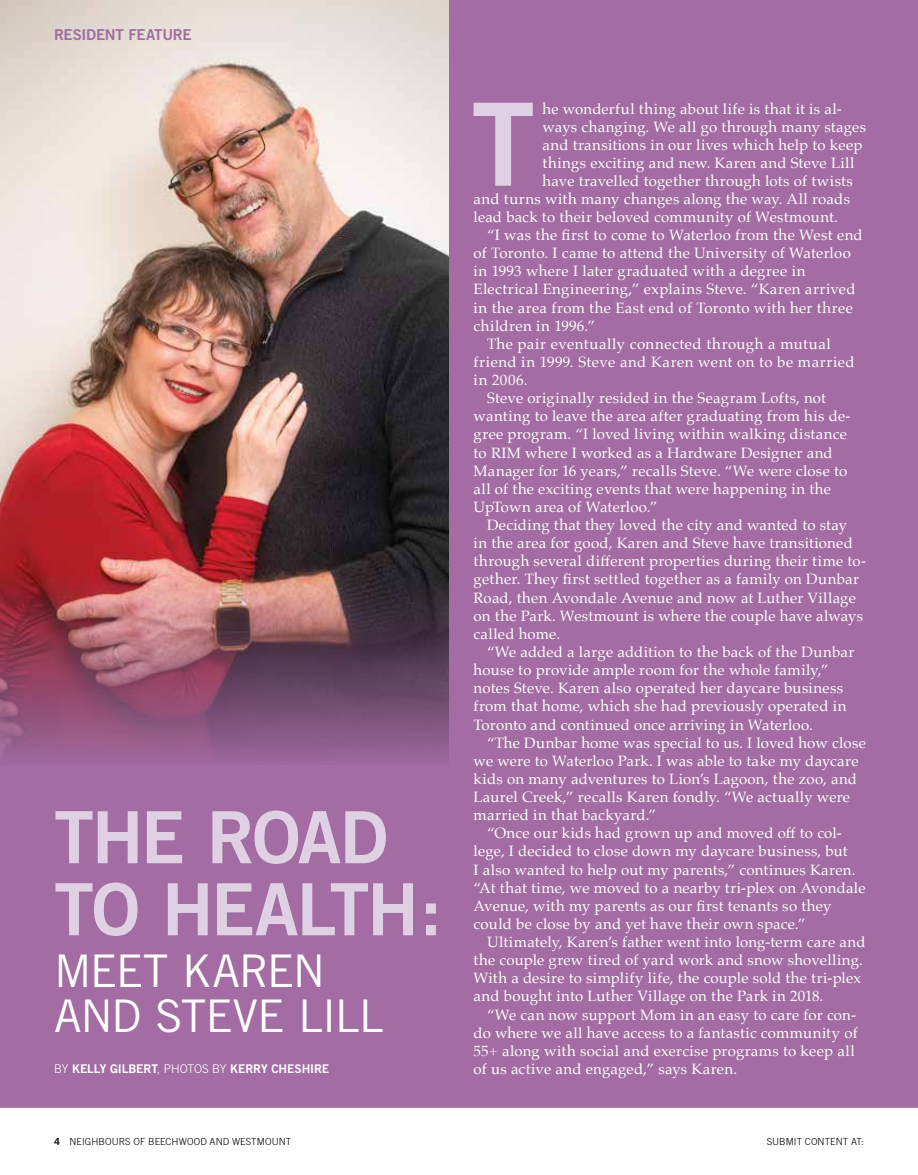
<style>
.page{position:relative;width:918px;height:1175px;background:#fff}
.page>*{position:absolute;margin:0;border:0;box-sizing:border-box;transform-origin:0 0}
.t1{font:114.75px "Trade Gothic Bold Two";color:#dfd0e3}
.t2{font:72px/72px "Trade Gothic Bold Two";letter-spacing:-.035em;color:#dfd0e3}
.t3{font:45px/45px "Trade Gothic";letter-spacing:-.025em;color:#fff}
.t4{font:15px "Palatino";letter-spacing:.015em;color:#fff}
.t5{font:15px "Palatino";letter-spacing:.035em;color:#fff}
.t6{font:15px "Trade Gothic Bold Two";letter-spacing:-.015em;color:#a36ca3}
.t7{font:12px "Trade Gothic Bold Two";letter-spacing:-.01em;color:#fff}
.t8{font:300 9.75px "Trade Gothic LT Std";letter-spacing:.01em;color:#000}
.s1{font-family:"Trade Gothic LT Std";font-weight:300}
.s2{font-family:"Trade Gothic";font-weight:300}
.s3{font-family:"Trade Gothic Bold Two";font-weight:400}
</style>
<div class="page">
<div style="left:0;top:0;width:918px;height:1107px;background:#a36ca3"></div>
<img style="left:0;top:0;width:449px;height:759px">
<p class="t6" style="left:54px;top:25px;width:139px">RESIDENT FEATURE</p>
<h2 class="t2" style="left:54px;top:800px;width:390px">THE ROAD<br>TO HEALTH:</h2>
<h3 class="t3" style="left:54px;top:948px;width:331px">MEET KAREN<br>AND STEVE LILL</h3>
<p class="t7" style="left:54px;top:1061px;width:277px"><span class="s1">BY</span> KELLY GILBERT<span class="s2">, PHOTOS BY</span> KERRY CHESHIRE</p>
<h1 class="t1" style="left:471px;top:73px;width:65px">T</h1>
<p class="t4" style="left:543px;top:96px;width:301px">he wonderful thing about life is that it is al-</p>
<p class="t4" style="left:543px;top:114px;width:325px">ways changing. We all go through many stages</p>
<p class="t4" style="left:543px;top:132px;width:321px">and transitions in our lives which help to keep</p>
<p class="t4" style="left:543px;top:150px;width:313px">things exciting and new. Karen and Steve Lill</p>
<p class="t4" style="left:543px;top:168px;width:312px">have travelled together through lots of twists</p>
<p class="t4" style="left:474px;top:186px;width:378px">and turns with many changes along the way. All roads</p>
<p class="t4" style="left:474px;top:204px;width:366px">lead back to their beloved community of Westmount.</p>
<p class="t4" style="left:487px;top:222px;width:377px">“I was the first to come to Waterloo from the West end</p>
<p class="t4" style="left:474px;top:240px;width:379px">of Toronto. I came to attend the University of Waterloo</p>
<p class="t4" style="left:474px;top:259px;width:333px">in 1993 where I later graduated with a degree in</p>
<p class="t4" style="left:474px;top:277px;width:384px">Electrical Engineering,” explains Steve. “Karen arrived</p>
<p class="t4" style="left:474px;top:295px;width:381px">in the area from the East end of Toronto with her three</p>
<p class="t4" style="left:474px;top:313px;width:123px">children in 1996.”</p>
<p class="t4" style="left:487px;top:331px;width:345px">The pair eventually connected through a mutual</p>
<p class="t5" style="left:474px;top:349px;width:383px">friend in 1999. Steve and Karen went on to be married</p>
<p class="t4" style="left:474px;top:367px;width:56px">in 2006.</p>
<p class="t4" style="left:487px;top:385px;width:341px">Steve originally resided in the Seagram Lofts, not</p>
<p class="t4" style="left:474px;top:404px;width:379px">wanting to leave the area after graduating from his de-</p>
<p class="t4" style="left:474px;top:422px;width:375px">gree program. “I loved living within walking distance</p>
<p class="t4" style="left:474px;top:440px;width:361px">to RIM where I worked as a Hardware Designer and</p>
<p class="t4" style="left:474px;top:458px;width:375px">Manager for 16 years,” recalls Steve. “We were close to</p>
<p class="t4" style="left:474px;top:476px;width:359px">all of the exciting events that were happening in the</p>
<p class="t4" style="left:474px;top:494px;width:185px">UpTown area of Waterloo.”</p>
<p class="t4" style="left:487px;top:512px;width:362px">Deciding that they loved the city and wanted to stay</p>
<p class="t4" style="left:474px;top:530px;width:381px">in the area for good, Karen and Steve have transitioned</p>
<p class="t4" style="left:474px;top:549px;width:394px">through several different properties during their time to-</p>
<p class="t4" style="left:474px;top:567px;width:387px">gether. They first settled together as a family on Dunbar</p>
<p class="t4" style="left:474px;top:585px;width:384px">Road, then Avondale Avenue and now at Luther Village</p>
<p class="t4" style="left:474px;top:603px;width:391px">on the Park. Westmount is where the couple have always</p>
<p class="t4" style="left:474px;top:621px;width:88px">called home.</p>
<p class="t4" style="left:487px;top:639px;width:369px">“We added a large addition to the back of the Dunbar</p>
<p class="t4" style="left:474px;top:657px;width:357px">house to provide ample room for the whole family,”</p>
<p class="t4" style="left:474px;top:675px;width:371px">notes Steve. Karen also operated her daycare business</p>
<p class="t4" style="left:474px;top:693px;width:374px">from that home, which she had previously operated in</p>
<p class="t4" style="left:474px;top:712px;width:341px">Toronto and continued once arriving in Waterloo.</p>
<p class="t4" style="left:487px;top:730px;width:380px">“The Dunbar home was special to us. I loved how close</p>
<p class="t4" style="left:474px;top:748px;width:387px">we were to Waterloo Park. I was able to take my daycare</p>
<p class="t4" style="left:474px;top:766px;width:385px">kids on many adventures to Lion’s Lagoon, the zoo, and</p>
<p class="t4" style="left:474px;top:784px;width:378px">Laurel Creek,” recalls Karen fondly. “We actually were</p>
<p class="t4" style="left:474px;top:802px;width:184px">married in that backyard.”</p>
<p class="t4" style="left:487px;top:820px;width:356px">“Once our kids had grown up and moved off to col-</p>
<p class="t4" style="left:474px;top:838px;width:376px">lege, I decided to close down my daycare business, but</p>
<p class="t4" style="left:474px;top:857px;width:384px">I also wanted to help out my parents,” continues Karen.</p>
<p class="t4" style="left:474px;top:875px;width:394px">“At that time, we moved to a nearby tri-plex on Avondale</p>
<p class="t4" style="left:474px;top:893px;width:360px">Avenue, with my parents as our first tenants so they</p>
<p class="t4" style="left:474px;top:911px;width:334px">could be close by and yet have their own space.”</p>
<p class="t4" style="left:487px;top:929px;width:380px">Ultimately, Karen’s father went into long-term care and</p>
<p class="t4" style="left:474px;top:947px;width:391px">the couple grew tired of yard work and snow shovelling.</p>
<p class="t4" style="left:474px;top:965px;width:389px">With a desire to simplify life, the couple sold the tri-plex</p>
<p class="t4" style="left:474px;top:983px;width:351px">and bought into Luther Village on the Park in 2018.</p>
<p class="t4" style="left:487px;top:1002px;width:371px">“We can now support Mom in an easy to care for con-</p>
<p class="t4" style="left:474px;top:1020px;width:386px">do where we all have access to a fantastic community of</p>
<p class="t4" style="left:474px;top:1038px;width:383px">55+ along with social and exercise programs to keep all</p>
<p class="t4" style="left:474px;top:1056px;width:265px">of us active and engaged,” says Karen.</p>
<p class="t8" style="left:54px;top:1136px;width:239px"><span class="s3">4</span> NEIGHBOURS OF BEECHWOOD AND WESTMOUNT</p>
<p class="t8" style="left:767px;top:1136px;width:99px">SUBMIT CONTENT AT:</p>
</div>
